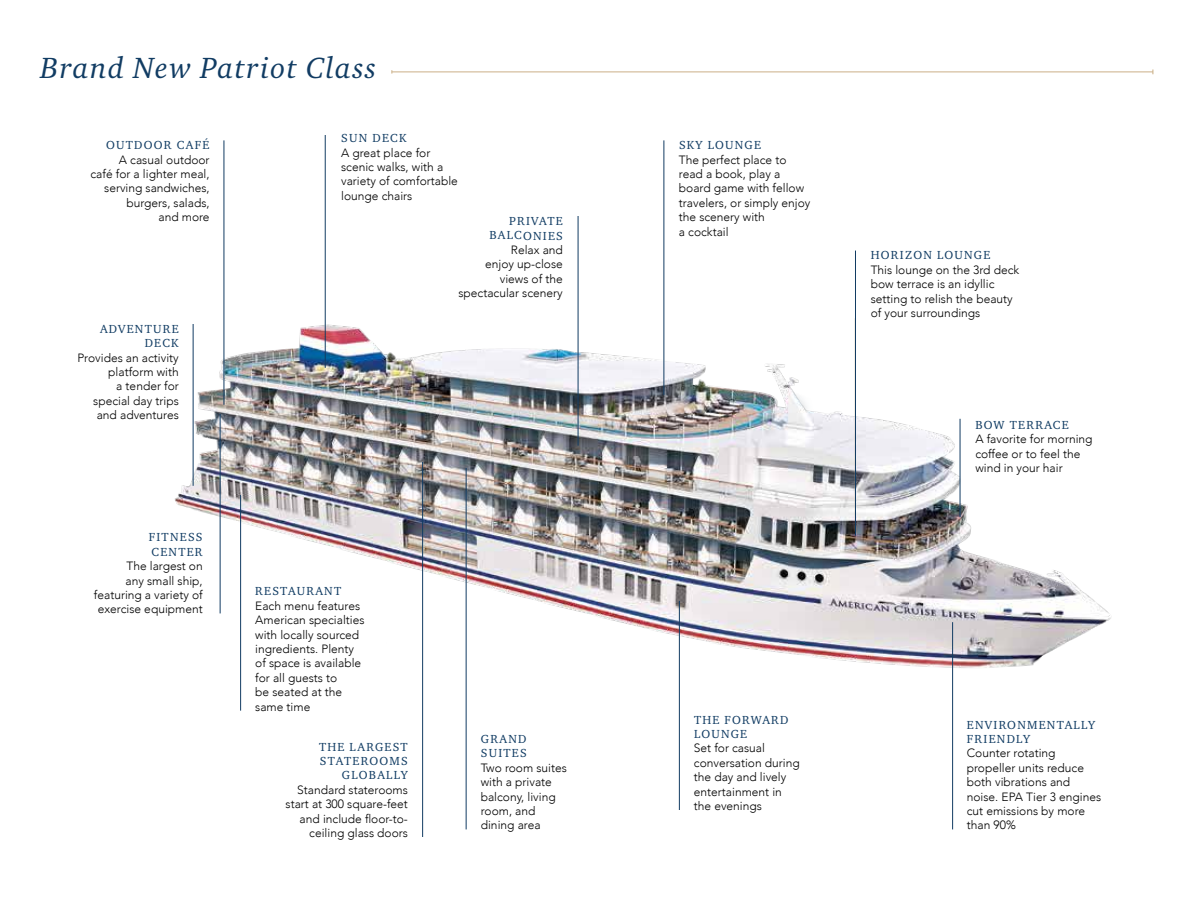
<style>
.page{position:relative;width:1188px;height:918px;background:#fff}
.page>*{position:absolute;margin:0;border:0;box-sizing:border-box;transform-origin:0 0}
.t1{font:italic 30px "Charter ITC Pro";letter-spacing:.05em;color:#113c63}
.t2{font:300 12px/14.4px "Avenir";color:#000}
.t3{font:12px/14.4px "Charter ITC Pro";letter-spacing:.105em;color:#123d64}
</style>
<div class="page">
<hr style="left:392px;top:72px;width:761px;height:1px;background:#cbb087">
<img style="left:175px;top:135px;width:936px;height:702px">
<hr style="left:952px;top:622px;width:1px;height:207px;background:#123c63">
<hr style="left:679px;top:601px;width:1px;height:209px;background:#123c63">
<hr style="left:466px;top:468px;width:1px;height:361px;background:#123c63">
<hr style="left:422px;top:462px;width:1px;height:375px;background:#123c63">
<hr style="left:240px;top:495px;width:1px;height:216px;background:#123c63">
<hr style="left:220px;top:414px;width:1px;height:199px;background:#123c63">
<hr style="left:193px;top:324px;width:1px;height:162px;background:#123c63">
<hr style="left:325px;top:135px;width:1px;height:233px;background:#123c63">
<hr style="left:578px;top:216px;width:1px;height:230px;background:#123c63">
<hr style="left:664px;top:140px;width:1px;height:255px;background:#123c63">
<hr style="left:855px;top:251px;width:1px;height:285px;background:#123c63">
<hr style="left:960px;top:419px;width:1px;height:98px;background:#123c63">
<hr style="left:224px;top:140px;width:1px;height:265px;background:#123c63">
<h1 class="t1" style="left:40px;top:50px;width:337px">Brand New Patriot Class</h1>
<p class="t3" style="left:106px;top:138px;width:105px">OUTDOOR CAFÉ</p>
<p class="t2" style="left:90px;top:152px;width:121px;text-align:right">A casual outdoor<br>café for a lighter meal, serving sandwiches, burgers, salads,<br>and more</p>
<p class="t3" style="left:100px;top:321px;width:80px;text-align:right">ADVENTURE<br>DECK</p>
<p class="t2" style="left:77px;top:350px;width:103px;text-align:right">Provides an activity platform with<br>a tender for special day trips and adventures</p>
<p class="t3" style="left:149px;top:530px;width:55px">FITNESS<br>CENTER</p>
<p class="t2" style="left:94px;top:559px;width:110px;text-align:right">The largest on<br>any small ship, featuring a variety of exercise equipment</p>
<p class="t3" style="left:341px;top:131px;width:67px">SUN DECK</p>
<p class="t2" style="left:341px;top:145px;width:118px">A great place for scenic walks, with a variety of comfortable lounge chairs</p>
<p class="t3" style="left:490px;top:214px;width:75px;text-align:right">PRIVATE<br>BALCONIES</p>
<p class="t2" style="left:459px;top:243px;width:106px;text-align:right">Relax and<br>enjoy up-close views of the spectacular scenery</p>
<p class="t3" style="left:255px;top:584px;width:87px">RESTAURANT</p>
<p class="t2" style="left:255px;top:599px;width:111px">Each menu features<br>American specialties with locally sourced ingredients. Plenty of space is available for all guests to<br>be seated at the same time</p>
<p class="t3" style="left:319px;top:739px;width:90px;text-align:right">THE LARGEST<br>STATEROOMS<br>GLOBALLY</p>
<p class="t2" style="left:286px;top:782px;width:124px;text-align:right">Standard staterooms start at 300 square-feet and include floor-to&shy;ceiling glass doors</p>
<p class="t3" style="left:481px;top:732px;width:47px">GRAND<br>SUITES</p>
<p class="t2" style="left:481px;top:761px;width:88px">Two room suites with a private balcony, living room, and dining area</p>
<p class="t3" style="left:679px;top:138px;width:83px">SKY LOUNGE</p>
<p class="t2" style="left:679px;top:152px;width:133px">The perfect place to read a book, play a board game with fellow travelers, or simply enjoy the scenery with<br>a cocktail</p>
<p class="t3" style="left:871px;top:248px;width:121px">HORIZON LOUNGE</p>
<p class="t2" style="left:871px;top:262px;width:150px">This lounge on the 3rd deck bow terrace is an idyllic setting to relish the beauty of your surroundings</p>
<p class="t3" style="left:975px;top:418px;width:95px">BOW TERRACE</p>
<p class="t2" style="left:975px;top:432px;width:119px">A favorite for morning coffee or to feel the wind in your hair</p>
<p class="t3" style="left:694px;top:712px;width:96px">THE FORWARD<br>LOUNGE</p>
<p class="t2" style="left:694px;top:741px;width:107px">Set for casual conversation during the day and lively entertainment in the evenings</p>
<p class="t3" style="left:967px;top:717px;width:130px">ENVIRONMENTALLY<br>FRIENDLY</p>
<p class="t2" style="left:967px;top:746px;width:136px">Counter rotating propeller units reduce both vibrations and noise. EPA Tier 3 engines cut emissions by more than 90%</p>
</div>
